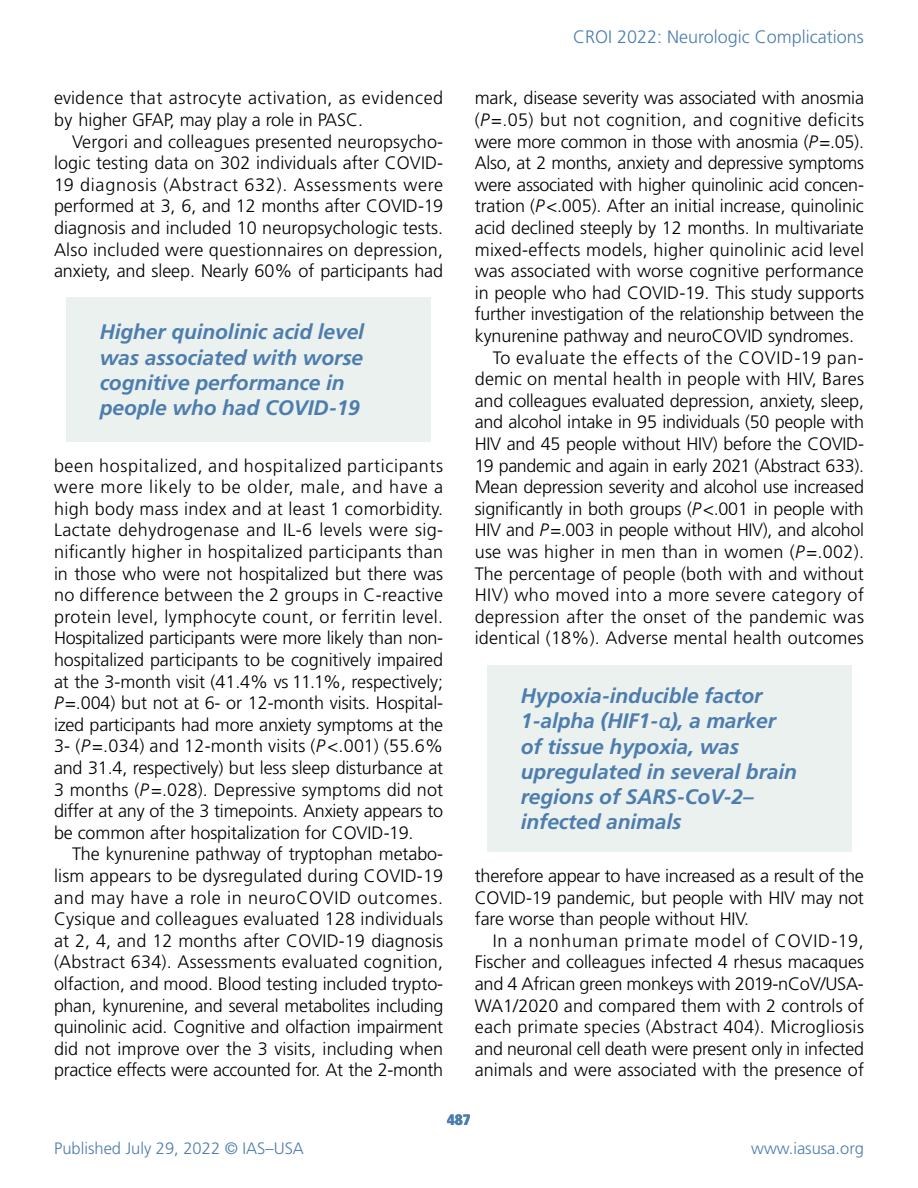
<style>
.page{position:relative;width:918px;height:1188px;background:#fff}
.page>*{position:absolute;margin:0;border:0;box-sizing:border-box;transform-origin:0 0}
.t1{font:italic 700 21px/25.2px "Frutiger";letter-spacing:-.005em;color:#4d7dae}
.t2{font:300 18px/21.6px "Frutiger";letter-spacing:-.005em;color:#000;text-align:justify}
.t3{font:300 18px "Frutiger";letter-spacing:.015em;color:#000}
.t4{font:300 18px/21.6px "Frutiger";letter-spacing:.03em;color:#000}
.t5{font:300 18px "Frutiger";letter-spacing:.02em;color:#000}
.t6{font:300 18px "Frutiger";letter-spacing:.04em;color:#000}
.t7{font:300 18px "Frutiger";color:#4d7dae}
.t8{font:300 16.5px "Frutiger";color:#4d7dae}
.t9{font:900 condensed 15px "Frutiger";color:#4d7dae}
.s1{font-style:italic}
.s2{font-family:"American Typewriter";font-weight:600}
</style>
<div class="page">
<div style="left:66px;top:297px;width:364px;height:145px;background:#eaf1ee"></div>
<div style="left:487px;top:665px;width:365px;height:187px;background:#eaf1ee"></div>
<p class="t4" style="left:54px;top:87px;width:391px">evidence that astrocyte activation, as evidenced by higher GFAP, may play a role in PASC.</p>
<p class="t2" style="left:54px;top:131px;width:391px;text-indent:18px">Vergori and colleagues presented neuropsycho&shy;logic testing data on 302 individuals after COVID-19 diagnosis (Abstract 632). Assessments were performed at 3, 6, and 12 months after COVID-19 diagnosis and included 10 neuropsychologic tests.<br>Also included were questionnaires on depression, anxiety, and sleep. Nearly 60% of participants had</p>
<p class="t1" style="left:100px;top:319px;width:266px">Higher quinolinic acid level was associated with worse cognitive performance in people who had COVID-19</p>
<p class="t2" style="left:54px;top:455px;width:391px">been hospitalized, and hospitalized participants were more likely to be older, male, and have a high body mass index and at least 1 comorbidity.<br>Lactate dehydrogenase and IL-6 levels were sig&shy;nificantly higher in hospitalized participants than in those who were not hospitalized but there was no difference between the 2 groups in C-reactive protein level, lymphocyte count, or ferritin level.<br>Hospitalized participants were more likely than non&shy;hospitalized participants to be cognitively impaired at the 3-month visit (41.4% vs 11.1%, respectively; <span class="s1">P</span>=.004) but not at 6- or 12-month visits. Hospital&shy;ized participants had more anxiety symptoms at the 3- (<span class="s1">P</span>=.034) and 12-month visits (<span class="s1">P</span>&lt;.001) (55.6% and 31.4, respectively) but less sleep disturbance at 3 months (<span class="s1">P</span>=.028). Depressive symptoms did not differ at any of the 3 timepoints. Anxiety appears to be common after hospitalization for COVID-19.</p>
<p class="t2" style="left:54px;top:843px;width:391px;text-indent:18px">The kynurenine pathway of tryptophan metabo&shy;lism appears to be dysregulated during COVID-19 and may have a role in neuroCOVID outcomes.<br>Cysique and colleagues evaluated 128 individuals at 2, 4, and 12 months after COVID-19 diagnosis (Abstract 634). Assessments evaluated cognition, olfaction, and mood. Blood testing included trypto&shy;phan, kynurenine, and several metabolites including quinolinic acid. Cognitive and olfaction impairment did not improve over the 3 visits, including when practice effects were accounted for. At the 2-month</p>
<p class="t7" style="left:573px;top:27px;width:292px">CROI 2022: Neurologic Complications</p>
<p class="t2" style="left:475px;top:87px;width:391px">mark, disease severity was associated with anosmia</p>
<p class="t5" style="left:475px;top:110px;width:391px">(<span class="s1">P</span>=.05) but not cognition, and cognitive deficits</p>
<p class="t2" style="left:475px;top:131px;width:391px">were more common in those with anosmia (<span class="s1">P</span>=.05).</p>
<p class="t2" style="left:475px;top:152px;width:391px">Also, at 2 months, anxiety and depressive symptoms</p>
<p class="t2" style="left:475px;top:174px;width:391px">were associated with higher quinolinic acid concen-</p>
<p class="t2" style="left:475px;top:195px;width:391px">tration (<span class="s1">P</span>&lt;.005). After an initial increase, quinolinic</p>
<p class="t2" style="left:475px;top:217px;width:391px">acid declined steeply by 12 months. In multivariate</p>
<p class="t3" style="left:475px;top:239px;width:391px">mixed-effects models, higher quinolinic acid level</p>
<p class="t2" style="left:475px;top:260px;width:391px">was associated with worse cognitive performance</p>
<p class="t2" style="left:475px;top:282px;width:391px">in people who had COVID-19. This study supports</p>
<p class="t2" style="left:475px;top:303px;width:391px">further investigation of the relationship between the</p>
<p class="t2" style="left:475px;top:325px;width:381px">kynurenine pathway and neuroCOVID syndromes.</p>
<p class="t6" style="left:493px;top:347px;width:373px">To evaluate the effects of the COVID-19 pan-</p>
<p class="t3" style="left:475px;top:369px;width:391px">demic on mental health in people with HIV, Bares</p>
<p class="t2" style="left:475px;top:390px;width:391px">and colleagues evaluated depression, anxiety, sleep,</p>
<p class="t2" style="left:475px;top:411px;width:391px">and alcohol intake in 95 individuals (50 people with</p>
<p class="t2" style="left:475px;top:433px;width:391px">HIV and 45 people without HIV) before the COVID-</p>
<p class="t2" style="left:475px;top:455px;width:391px">19 pandemic and again in early 2021 (Abstract 633).</p>
<p class="t2" style="left:475px;top:476px;width:391px">Mean depression severity and alcohol use increased</p>
<p class="t2" style="left:475px;top:498px;width:391px">significantly in both groups (<span class="s1">P</span>&lt;.001 in people with</p>
<p class="t2" style="left:475px;top:519px;width:391px">HIV and <span class="s1">P</span>=.003 in people without HIV), and alcohol</p>
<p class="t3" style="left:475px;top:542px;width:391px">use was higher in men than in women (<span class="s1">P</span>=.002).</p>
<p class="t2" style="left:475px;top:563px;width:391px">The percentage of people (both with and without</p>
<p class="t4" style="left:475px;top:584px;width:391px">HIV) who moved into a more severe category of</p>
<p class="t5" style="left:475px;top:606px;width:391px">depression after the onset of the pandemic was</p>
<p class="t2" style="left:475px;top:627px;width:391px">identical (18%). Adverse mental health outcomes</p>
<p class="t1" style="left:521px;top:683px;width:278px">Hypoxia-inducible factor<br>1-alpha (HIF1-<span class="s2">α</span>), a marker of tissue hypoxia, was upregulated in several brain regions of SARS-CoV-2– infected animals</p>
<p class="t2" style="left:475px;top:865px;width:391px">therefore appear to have increased as a result of the COVID-19 pandemic, but people with HIV may not fare worse than people without HIV.</p>
<p class="t2" style="left:475px;top:930px;width:391px;text-indent:18px">In a nonhuman primate model of COVID-19, Fischer and colleagues infected 4 rhesus macaques and 4 African green monkeys with 2019-nCoV/USA-WA1/2020 and compared them with 2 controls of each primate species (Abstract 404). Microgliosis and neuronal cell death were present only in infected animals and were associated with the presence of</p>
<p class="t9" style="left:447px;top:1111px;width:25px">487</p>
<p class="t8" style="left:54px;top:1139px;width:251px">Published July 29, 2022 © IAS–USA</p>
<p class="t8" style="left:751px;top:1139px;width:114px">www.iasusa.org</p>
</div>
